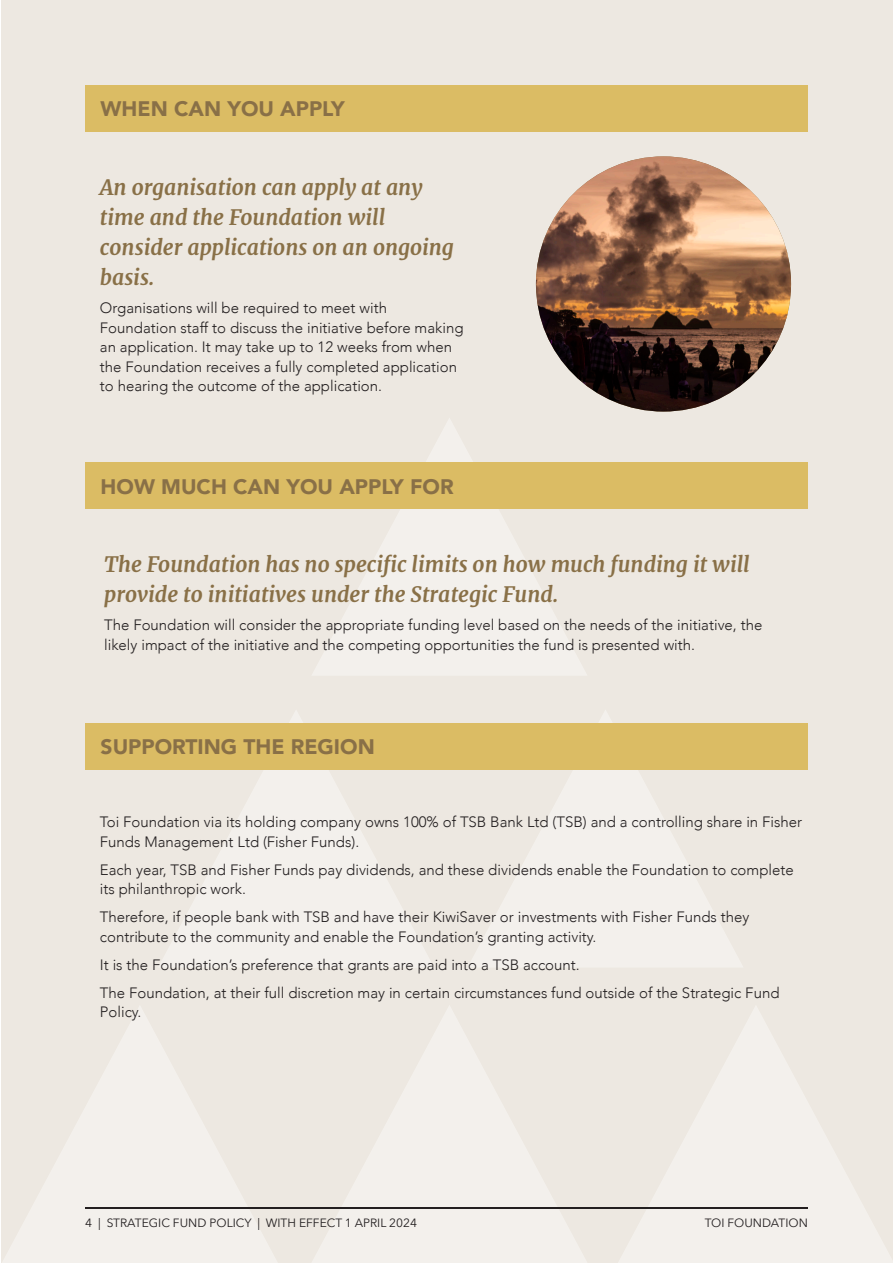
<style>
.page{position:relative;width:893px;height:1263px;background:#fff}
.page>*{position:absolute;margin:0;border:0;box-sizing:border-box;transform-origin:0 0}
.t1{font:italic 700 21px/30px "Merriweather";color:#897047}
.Heading_in_the_block{font:900 21px "Avenir";color:#897047}
.body_paragraph_style{font:300 15px/19.5px "Avenir";color:#231f20}
.t2{font:12px "Avenir Next";color:#231f20}
</style>
<div class="page">
<div style="left:2px;top:0;width:891px;height:1263px;background:#ede8e1"></div>
<svg style="left:311px;top:419px;width:277px;height:256px;fill:#f3f0ec"></svg>
<svg style="left:158px;top:711px;width:276px;height:256px;fill:#f3f0ec"></svg>
<svg style="left:467px;top:710px;width:277px;height:257px;fill:#f3f0ec"></svg>
<svg style="left:3px;top:1006px;width:274px;height:257px;fill:#f3f0ec"></svg>
<svg style="left:312px;top:1006px;width:275px;height:257px;fill:#f2efea"></svg>
<svg style="left:619px;top:1007px;width:274px;height:256px;fill:#f3f0ec"></svg>
<div style="left:85px;top:85px;width:723px;height:47px;background:#dbbc64"></div>
<div style="left:85px;top:463px;width:723px;height:46px;background:#dbbc64"></div>
<div style="left:85px;top:723px;width:723px;height:46px;background:#dbbc64"></div>
<img style="left:536px;top:156px;width:255px;height:256px;border-radius:128px">
<hr style="left:85px;top:1207px;width:723px;height:2px;background:#231f20">
<p class="Heading_in_the_block" style="left:101px;top:91px;width:246px">WHEN CAN YOU APPLY</p>
<p class="t1" style="left:100px;top:173px;width:356px">An organisation can apply at any time and the Foundation will consider applications on an ongoing basis.</p>
<p class="body_paragraph_style" style="left:100px;top:298px;width:365px">Organisations will be required to meet with Foundation staff to discuss the initiative before making an application. It may take up to 12 weeks from when the Foundation receives a fully completed application to hearing the outcome of the application.</p>
<p class="Heading_in_the_block" style="left:101px;top:468px;width:355px">HOW MUCH CAN YOU APPLY FOR</p>
<p class="t1" style="left:104px;top:550px;width:647px">The Foundation has no specific limits on how much funding it will provide to initiatives under the Strategic Fund.</p>
<p class="body_paragraph_style" style="left:104px;top:616px;width:660px">The Foundation will consider the appropriate funding level based on the needs of the initiative, the likely impact of the initiative and the competing opportunities the fund is presented with.</p>
<p class="Heading_in_the_block" style="left:101px;top:728px;width:276px">SUPPORTING THE REGION</p>
<p class="body_paragraph_style" style="left:100px;top:812px;width:704px">Toi Foundation via its holding company owns 100% of TSB Bank Ltd (TSB) and a controlling share in Fisher<br>Funds Management Ltd (Fisher Funds).</p>
<p class="body_paragraph_style" style="left:100px;top:860px;width:695px">Each year, TSB and Fisher Funds pay dividends, and these dividends enable the Foundation to complete its philanthropic work.</p>
<p class="body_paragraph_style" style="left:100px;top:907px;width:651px">Therefore, if people bank with TSB and have their KiwiSaver or investments with Fisher Funds they contribute to the community and enable the Foundation’s granting activity.</p>
<p class="body_paragraph_style" style="left:100px;top:955px;width:481px">It is the Foundation’s preference that grants are paid into a TSB account.</p>
<p class="body_paragraph_style" style="left:100px;top:983px;width:681px">The Foundation, at their full discretion may in certain circumstances fund outside of the Strategic Fund<br>Policy.</p>
<p class="t2" style="left:85px;top:1213px;width:333px">4 | STRATEGIC FUND POLICY | WITH EFFECT 1 APRIL 2024</p>
<p class="t2" style="left:705px;top:1213px;width:105px">TOI FOUNDATION</p>
</div>
